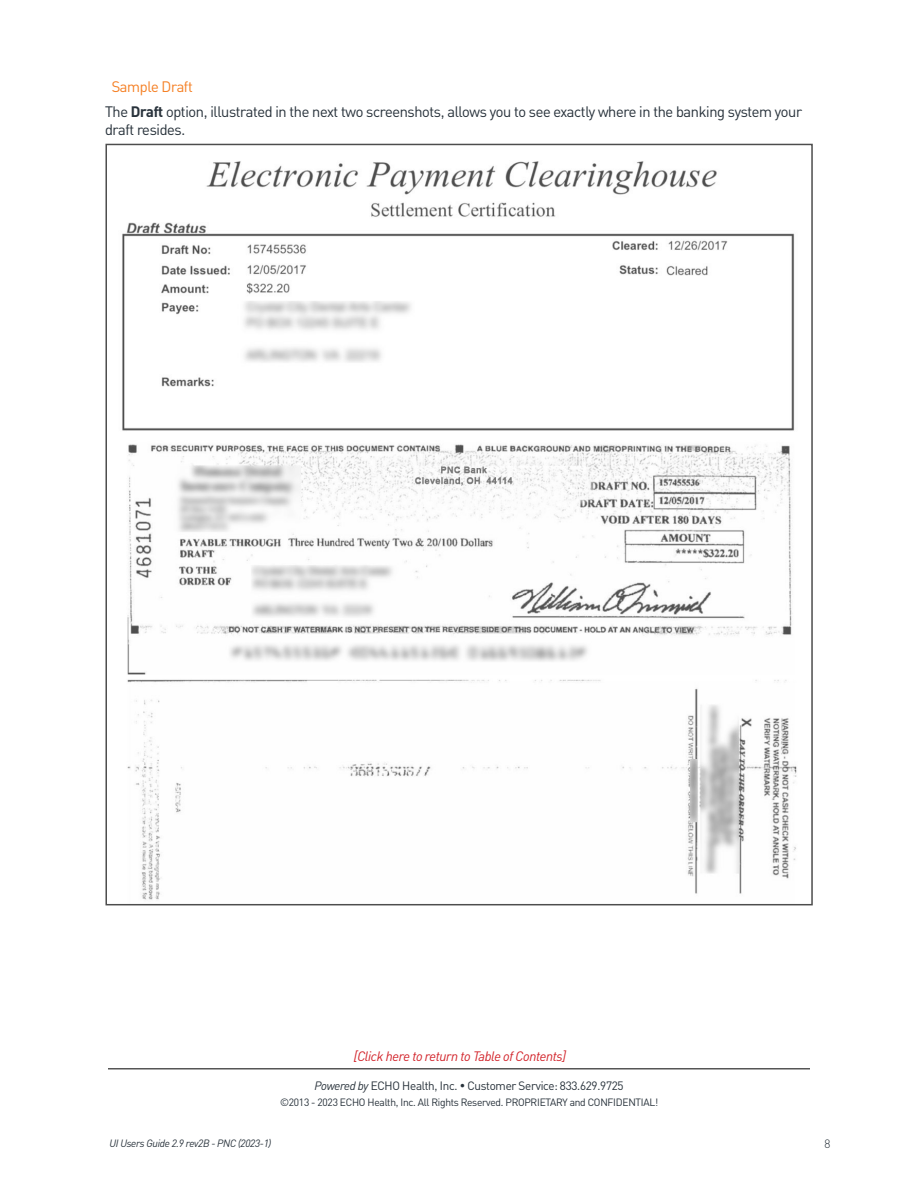
<style>
.page{position:relative;width:918px;height:1188px;background:#fff}
.page>*{position:absolute;margin:0;border:0;box-sizing:border-box;transform-origin:0 0}
.t1{font:15px/18px "PNC Brand";letter-spacing:-.02em;color:#28323b}
.Subheading_2_-_filte{font:15px "PNC Brand";letter-spacing:-.02em;color:#f58025}
.t2{font:italic 13.5px "PNC Brand";letter-spacing:-.02em;color:#d2232a}
.t3{font:12px "PNC Brand";letter-spacing:-.02em;color:#28323b}
.t4{font:300 12px "PNC Brand";color:#28323b}
.t5{font:10.5px "PNC Brand";letter-spacing:-.02em;color:#28323b}
.t6{font:italic 10.5px "PNC Brand";letter-spacing:-.02em;color:#28323b}
.s1{font-weight:700}
.s2{font-style:italic}
</style>
<div class="page">
<hr style="left:108px;top:1068px;width:702px;height:1px;background:#000">
<img style="left:122px;top:161px;width:675px;height:739px">
<p class="Subheading_2_-_filte" style="left:112px;top:78px;width:83px">Sample Draft</p>
<p class="t1" style="left:105px;top:103px;width:699px">The <span class="s1">Draft</span> option, illustrated in the next two screenshots, allows you to see exactly where in the banking system your draft resides.</p>
<p class="t2" style="left:354px;top:1048px;width:214px">[Click here to return to Table of Contents]</p>
<p class="t3" style="left:315px;top:1078px;width:310px"><span class="s2">Powered by</span> ECHO Health, Inc. • Customer Service: 833.629.9725</p>
<p class="t5" style="left:280px;top:1096px;width:380px">©2013 - 2023 ECHO Health, Inc. All Rights Reserved. PROPRIETARY and CONFIDENTIAL!</p>
<p class="t6" style="left:110px;top:1136px;width:163px">UI Users Guide 2.9 rev2B - PNC (2023-1)</p>
<p class="t4" style="left:825px;top:1136px;width:7px">8</p>
</div>
